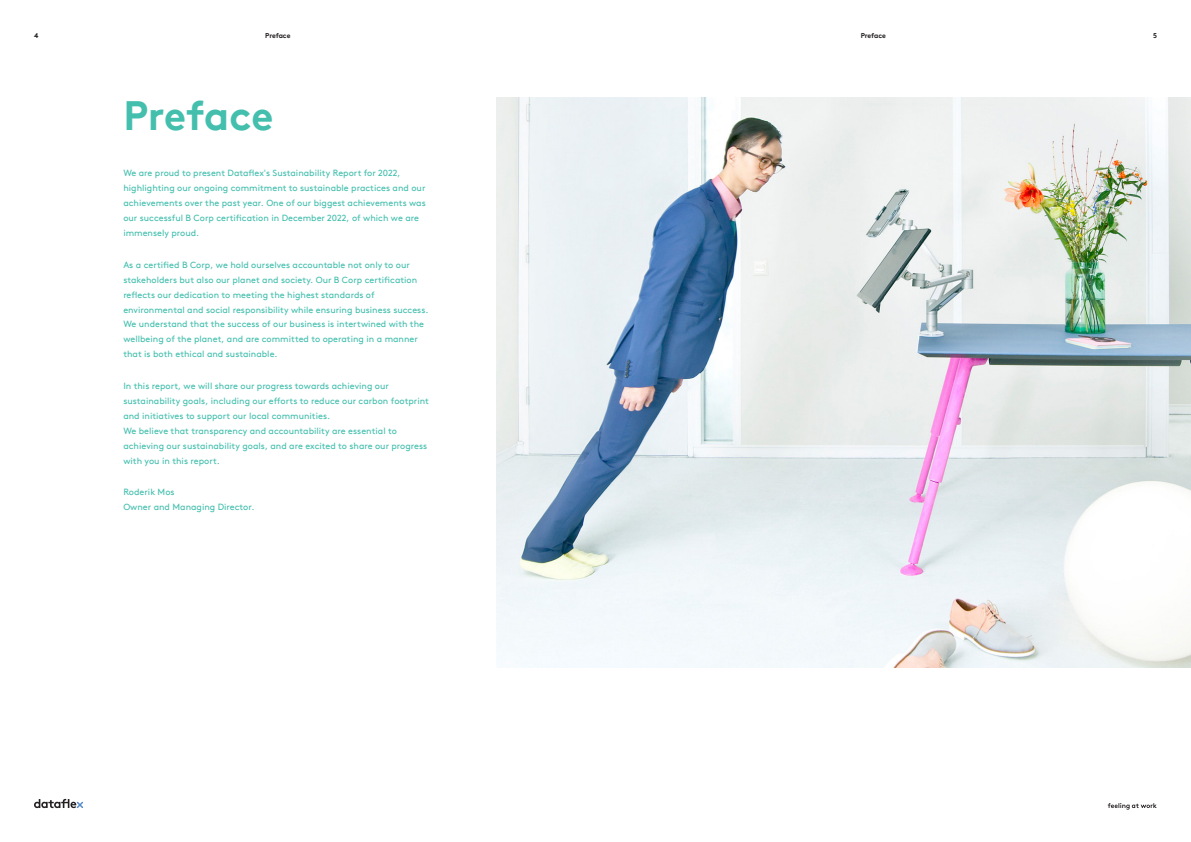
<style>
.page{position:relative;width:1191px;height:842px;background:#fff}
.page>*{position:absolute;margin:0;border:0;box-sizing:border-box;transform-origin:0 0}
.Groene_header_groot{font:700 41px "Brown Pro TT";color:#44bfae}
.Broodtekst_groen{font:9px/14.9px "Brown Pro TT";color:#44bfae}
.t1{font:700 7px "Brown Pro TT";letter-spacing:-.01em;color:#231f20}
</style>
<div class="page">
<svg style="left:1107px;top:803px;width:49px;height:7px"></svg>
<svg style="left:34px;top:799px;width:49px;height:9px"></svg>
<img style="left:496px;top:98px;width:695px;height:570px">
<p class="t1" style="left:34px;top:30px;width:6px">4</p>
<p class="t1" style="left:265px;top:30px;width:27px">Preface</p>
<p class="t1" style="left:860px;top:30px;width:27px">Preface</p>
<p class="t1" style="left:1153px;top:30px;width:5px">5</p>
<p class="Groene_header_groot" style="left:123px;top:82px;width:152px">Preface</p>
<p class="Broodtekst_groen" style="left:123px;top:165px;width:304px">We are proud to present Dataflex's Sustainability Report for 2022, highlighting our ongoing commitment to sustainable practices and our achievements over the past year. One of our biggest achievements was our successful B Corp certification in December 2022, of which we are immensely proud.</p>
<p class="Broodtekst_groen" style="left:123px;top:257px;width:307px">As a certified B Corp, we hold ourselves accountable not only to our stakeholders but also our planet and society. Our B Corp certification reflects our dedication to meeting the highest standards of environmental and social responsibility while ensuring business success.<br>We understand that the success of our business is intertwined with the wellbeing of the planet, and are committed to operating in a manner that is both ethical and sustainable.</p>
<p class="Broodtekst_groen" style="left:123px;top:378px;width:307px">In this report, we will share our progress towards achieving our sustainability goals, including our efforts to reduce our carbon footprint and initiatives to support our local communities.<br>We believe that transparency and accountability are essential to achieving our sustainability goals, and are excited to share our progress with you in this report.</p>
<p class="Broodtekst_groen" style="left:123px;top:484px;width:133px">Roderik Mos<br>Owner and Managing Director.</p>
</div>
